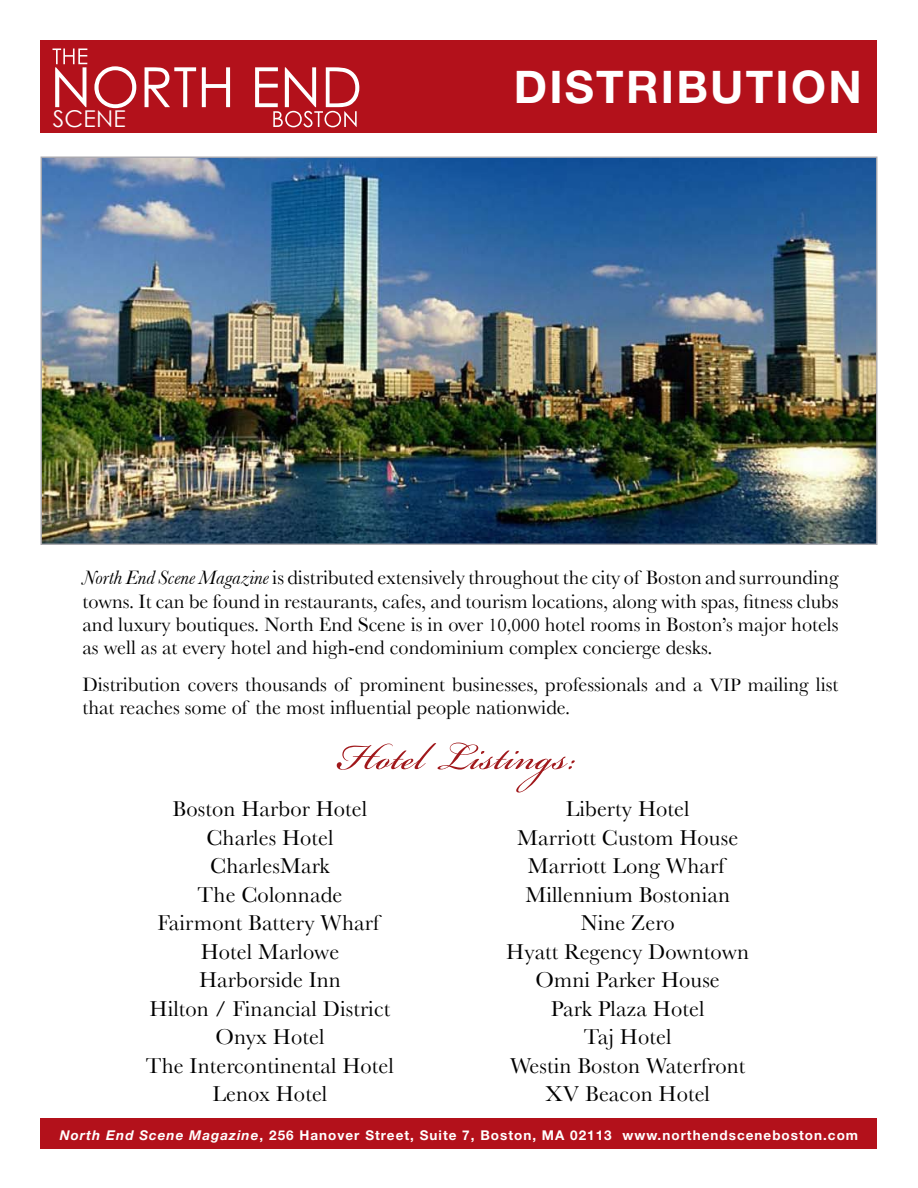
<style>
.page{position:relative;width:918px;height:1188px;background:#fff}
.page>*{position:absolute;margin:0;border:0;box-sizing:border-box;transform-origin:0 0}
.t1{font:58.5px "Bickham Script Pro";letter-spacing:.01em;color:#a0181b}
.t2{font:700 45px "Helvetica Neue";letter-spacing:.05em;color:#fff}
.t3{font:23.1px "Century Gothic";letter-spacing:.01em;color:#fff}
.t4{font:22.5px/28.5px "Baskerville";letter-spacing:.005em;color:#000;text-align:center}
.t5{font:20.25px/23.2px "Baskerville";color:#000;text-align:justify}
.t6{font:700 13.5px "Helvetica Neue";letter-spacing:.075em;color:#fff}
.s1{font-style:italic}
.s2{font-size:18.75px}
</style>
<div class="page">
<img style="left:43px;top:158px;width:832px;height:385px">
<div style="left:40px;top:40px;width:838px;height:93px;background:#b3111b"></div>
<div style="left:40px;top:1119px;width:838px;height:30px;background:#b3111b"></div>
<svg style="left:52px;top:48px;width:35px;height:59px"></svg>
<svg style="left:94px;top:66px;width:42px;height:42px"></svg>
<svg style="left:145px;top:67px;width:51px;height:40px"></svg>
<svg style="left:202px;top:67px;width:28px;height:40px"></svg>
<svg style="left:255px;top:67px;width:104px;height:60px"></svg>
<p class="t3" style="left:53px;top:105px;width:75px">SCENE</p>
<h2 class="t2" style="left:514px;top:59px;width:349px">DISTRIBUTION</h2>
<p class="t5" style="left:82px;top:566px;width:758px"><span class="s1">North End Scene Magazine</span> is distributed extensively throughout the city of Boston and surrounding towns. It can be found in restaurants, cafes, and tourism locations, along with spas, fitness clubs and luxury boutiques. North End Scene is in over <span class="s2">10,000</span> hotel rooms in Boston’s major hotels as well as at every hotel and high-end condominium complex concierge desks.</p>
<p class="t5" style="left:82px;top:672px;width:758px">Distribution covers thousands of prominent businesses, professionals and a <span class="s2">VIP</span> mailing list that reaches some of the most influential people nationwide.</p>
<h1 class="t1" style="left:338px;top:714px;width:241px">Hotel Listings:</h1>
<p class="t4" style="left:146px;top:795px;width:250px">Boston Harbor Hotel<br>Charles Hotel<br>CharlesMark<br>The Colonnade<br>Fairmont Battery Wharf<br>Hotel Marlowe<br>Harborside Inn<br>Hilton / Financial District<br>Onyx Hotel<br>The Intercontinental Hotel<br>Lenox Hotel</p>
<p class="t4" style="left:506px;top:794px;width:244px">Liberty Hotel<br>Marriott Custom House<br>Marriott Long Wharf<br>Millennium Bostonian<br>Nine Zero<br>Hyatt Regency Downtown<br>Omni Parker House<br>Park Plaza Hotel<br>Taj Hotel<br>Westin Boston Waterfront<br>XV Beacon Hotel</p>
<p class="t6" style="left:60px;top:1127px;width:800px"><span class="s1">North End Scene Magazine</span>, 256 Hanover Street, Suite 7, Boston, MA 02113 www.northendsceneboston.com</p>
</div>
